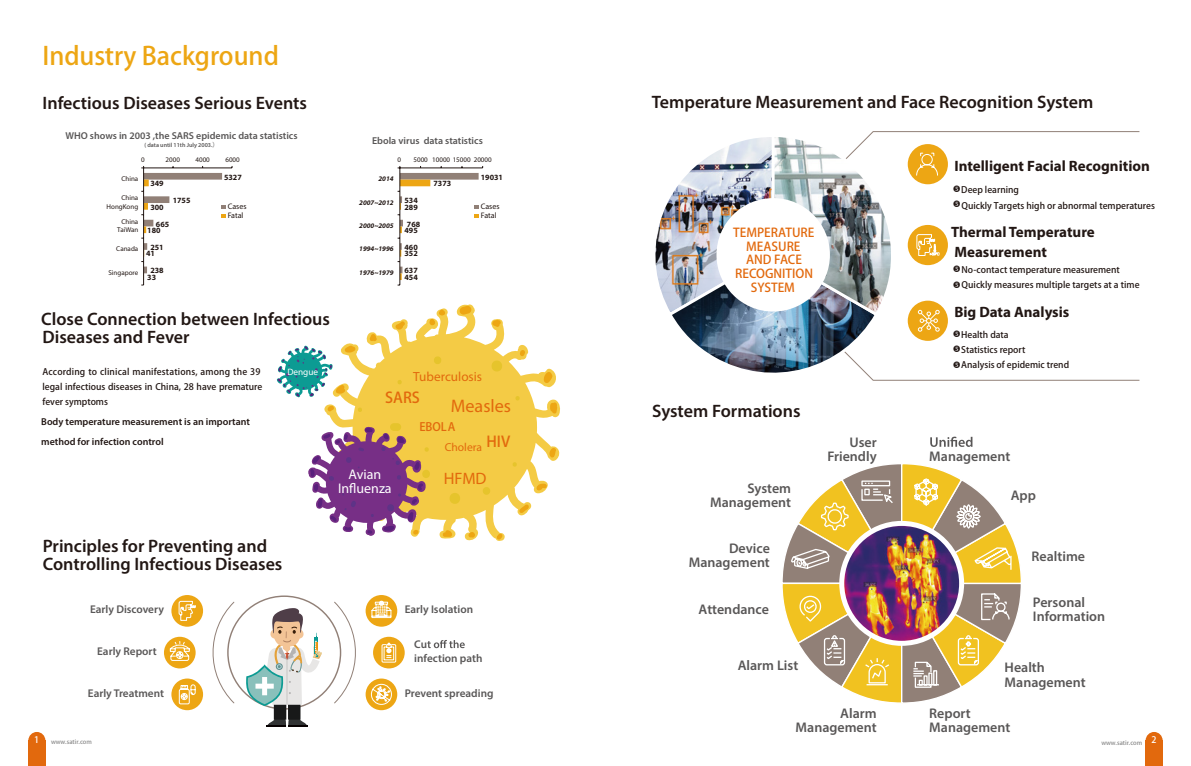
<style>
.page{position:relative;width:1191px;height:766px;background:#fff}
.page>*{position:absolute;margin:0;border:0;box-sizing:border-box;transform-origin:0 0}
.t1{font:25px "Source Han Sans CN Heavy G Bpc EUC H";color:#eda614}
.t2{font:18.2px "Myriad Pro";color:#e2690d}
.t3{font:600 18px/18px "Myriad Pro";color:#221714}
.t4{font:16.5px "Myriad Pro";color:#e2690d}
.t5{font:700 15px/20.1px "Myriad Pro";color:#221714}
.t6{font:14.9px "Myriad Pro Black G Bpc EUC H";color:#e2690d}
.t7{font:600 14px/14.4px "Myriad Pro";color:#595757;text-align:right}
.t8{font:14px/14px "Myriad Pro";color:#fff;text-align:center}
.t9{font:13.2px "Myriad Pro";color:#e2690d}
.t10{font:12.2px/13.8px "Myriad Pro Black Semi Cn G Bpc EUC H";color:#e2690d;text-align:center}
.t11{font:11.6px "Myriad Pro";color:#e2690d}
.t12{font:11.6px "Myriad Pro Black G Bpc EUC H";color:#e2690d}
.t13{font:600 11.2px/13.5px "Myriad Pro";color:#595757}
.t14{font:600 10px "Myriad Pro";color:#595757}
.t15{font:600 10px/19.6px "Myriad Pro";color:#221714}
.t16{font:9.2px "Myriad Pro";color:#fff}
.t17{font:9px/15px "Myriad Pro Light G Bpc EUC H";color:#221714}
.t18{font:9px "Lato Bold G Bpc EUC H";color:#fff}
.t19{font:700 8px/6.5px "Myriad Pro";color:#221714}
.t20{font:8px/9.2px "Myriad Pro";color:#221714}
.t21{font:7px/8.4px "Myriad Pro";color:#221714;text-align:right}
.t22{font:italic 700 7px "Myriad Pro";color:#221714}
.t23{font:6px "Lato Bold G Bpc EUC H";color:#898989}
.t24{font:600 6px "Myriad Pro";color:#595757}
.s1{font-family:"Source Han Sans CN Medium G Bpc EUC H";font-weight:400}
</style>
<div class="page">
<svg style="left:1145px;top:731px;width:17px;height:17px"></svg>
<div style="left:1145px;top:740px;width:17px;height:25px;background:#e2690d"></div>
<svg style="left:28px;top:731px;width:17px;height:17px"></svg>
<div style="left:28px;top:740px;width:17px;height:25px;background:#e2690d"></div>
<svg style="left:782px;top:464px;width:239px;height:239px"></svg>
<svg style="left:930px;top:436px;width:42px;height:11px"></svg>
<hr style="left:144px;top:168px;width:88px;height:1px;background:#221714">
<svg style="left:141px;top:166px;width:85px;height:120px"></svg>
<svg style="left:397px;top:166px;width:86px;height:120px"></svg>
<svg style="left:212px;top:601px;width:144px;height:125px"></svg>
<div style="left:164px;top:636px;width:32px;height:32px;background:#eda614;border-radius:50%"></div>
<svg style="left:169px;top:640px;width:22px;height:21px"></svg>
<div style="left:373px;top:636px;width:32px;height:32px;background:#eda614;border-radius:50%"></div>
<svg style="left:381px;top:642px;width:16px;height:21px"></svg>
<div style="left:171px;top:678px;width:32px;height:32px;background:#eda614;border-radius:50%"></div>
<svg style="left:178px;top:684px;width:18px;height:20px"></svg>
<svg style="left:365px;top:678px;width:32px;height:32px"></svg>
<svg style="left:370px;top:683px;width:22px;height:22px"></svg>
<div style="left:171px;top:595px;width:32px;height:31px;background:#eda614;border-radius:50%"></div>
<svg style="left:178px;top:600px;width:18px;height:21px"></svg>
<div style="left:365px;top:595px;width:32px;height:31px;background:#eda614;border-radius:50%"></div>
<svg style="left:371px;top:600px;width:21px;height:18px"></svg>
<svg style="left:427px;top:640px;width:38px;height:8px"></svg>
<svg style="left:324px;top:304px;width:236px;height:236px;fill:#f4cb45"></svg>
<svg style="left:459px;top:305px;width:13px;height:10px"></svg>
<svg style="left:492px;top:320px;width:9px;height:7px"></svg>
<svg style="left:519px;top:350px;width:6px;height:6px"></svg>
<svg style="left:429px;top:309px;width:16px;height:16px"></svg>
<svg style="left:395px;top:320px;width:11px;height:9px"></svg>
<svg style="left:369px;top:334px;width:8px;height:7px"></svg>
<svg style="left:327px;top:405px;width:7px;height:6px"></svg>
<svg style="left:442px;top:530px;width:10px;height:6px"></svg>
<svg style="left:468px;top:531px;width:7px;height:6px"></svg>
<svg style="left:496px;top:533px;width:6px;height:6px"></svg>
<svg style="left:519px;top:504px;width:10px;height:9px"></svg>
<svg style="left:536px;top:483px;width:11px;height:7px"></svg>
<svg style="left:549px;top:447px;width:7px;height:10px"></svg>
<svg style="left:550px;top:402px;width:7px;height:12px"></svg>
<svg style="left:490px;top:360px;width:14px;height:11px"></svg>
<svg style="left:432px;top:356px;width:10px;height:8px"></svg>
<svg style="left:448px;top:493px;width:14px;height:10px"></svg>
<svg style="left:481px;top:487px;width:10px;height:7px"></svg>
<svg style="left:512px;top:462px;width:5px;height:4px"></svg>
<svg style="left:515px;top:396px;width:5px;height:4px"></svg>
<svg style="left:357px;top:407px;width:6px;height:5px"></svg>
<svg style="left:397px;top:380px;width:5px;height:4px"></svg>
<div style="left:422px;top:469px;width:8px;height:9px;background:#e9c533;border-radius:4px"></div>
<div style="left:390px;top:423px;width:11px;height:8px;background:#e6c42c;border-radius:4px"></div>
<svg style="left:543px;top:371px;width:9px;height:13px"></svg>
<svg style="left:308px;top:426px;width:121px;height:109px"></svg>
<svg style="left:277px;top:345px;width:79px;height:52px"></svg>
<svg style="left:839px;top:520px;width:125px;height:125px"></svg>
<img style="left:844px;top:525px;width:115px;height:115px;border-radius:57px">
<img style="left:655px;top:131px;width:485px;height:250px">
<h1 class="t1" style="left:43px;top:40px;width:238px">Industry Background</h1>
<h3 class="t3" style="left:43px;top:94px;width:266px">Infectious Diseases Serious Events</h3>
<p class="t14" style="left:65px;top:129px;width:234px">WHO shows in 2003 ,the SARS epidemic data statistics</p>
<p class="t24" style="left:144px;top:141px;width:76px">( data until 11th July 2003.<span class="s1">）</span></p>
<p class="t14" style="left:372px;top:134px;width:112px">Ebola virus data statistics</p>
<p class="t21" style="left:141px;top:155px;width:5px">0</p>
<p class="t21" style="left:166px;top:155px;width:16px">2000</p>
<p class="t21" style="left:195px;top:155px;width:16px">4000</p>
<p class="t21" style="left:225px;top:155px;width:16px">6000</p>
<p class="t21" style="left:397px;top:155px;width:5px">0</p>
<p class="t21" style="left:413px;top:155px;width:80px">5000 10000 15000 20000</p>
<p class="t19" style="left:224px;top:174px;width:19px">5327</p>
<p class="t19" style="left:150px;top:180px;width:15px">349</p>
<p class="t19" style="left:173px;top:197px;width:19px">1755</p>
<p class="t19" style="left:156px;top:198px;width:15px;line-height:16.8px;text-indent:-6px">300<br>665</p>
<p class="t19" style="left:147px;top:222px;width:18px;line-height:16.8px;text-align:center">180<br>251</p>
<p class="t19" style="left:150px;top:245px;width:15px;line-height:16.8px;text-indent:-4px">41<br>238</p>
<p class="t19" style="left:147px;top:273px;width:10px">33</p>
<p class="t19" style="left:481px;top:174px;width:24px">19031</p>
<p class="t21" style="left:121px;top:174px;width:18px">China</p>
<p class="t22" style="left:378px;top:174px;width:17px">2014</p>
<p class="t22" style="left:359px;top:198px;width:36px">2007~2012</p>
<p class="t22" style="left:359px;top:221px;width:36px">2000~2005</p>
<p class="t22" style="left:359px;top:244px;width:36px">1994~1996</p>
<p class="t22" style="left:359px;top:268px;width:36px">1976~1979</p>
<p class="t19" style="left:433px;top:180px;width:19px">7373</p>
<p class="t21" style="left:107px;top:194px;width:33px">China<br>HongKong</p>
<p class="t21" style="left:117px;top:217px;width:22px;text-align:center">China<br>TaiWan</p>
<p class="t21" style="left:116px;top:244px;width:24px">Canada</p>
<p class="t21" style="left:108px;top:268px;width:31px">Singapore</p>
<p class="t19" style="left:404px;top:197px;width:15px">534<br>289</p>
<p class="t19" style="left:404px;top:220px;width:17px">768<br>495</p>
<p class="t19" style="left:404px;top:243px;width:15px">460<br>352</p>
<p class="t19" style="left:404px;top:267px;width:15px">637<br>454</p>
<p class="t20" style="left:228px;top:202px;width:20px">Cases<br>Fatal</p>
<p class="t20" style="left:481px;top:202px;width:20px">Cases<br>Fatal</p>
<h3 class="t3" style="left:41px;top:309px;width:290px">Close Connection between Infectious</h3>
<h3 class="t3" style="left:43px;top:327px;width:149px">Diseases and Fever</h3>
<p class="t17" style="left:43px;top:364px;width:221px">According to clinical manifestations, among the 39 legal infectious diseases in China, 28 have premature fever symptoms</p>
<p class="t15" style="left:41px;top:411px;width:210px">Body temperature measurement is an important method for infection control</p>
<p class="t16" style="left:287px;top:366px;width:32px">Dengue</p>
<h3 class="t3" style="left:43px;top:536px;width:241px">Principles for Preventing and<br>Controlling Infectious Diseases</h3>
<p class="t13" style="left:90px;top:601px;width:75px">Early Discovery</p>
<p class="t13" style="left:97px;top:644px;width:61px">Early Report</p>
<p class="t13" style="left:88px;top:686px;width:78px">Early Treatment</p>
<h3 class="t9" style="left:413px;top:368px;width:70px">Tuberculosis</h3>
<h2 class="t2" style="left:451px;top:394px;width:62px">Measles</h2>
<p class="t11" style="left:445px;top:439px;width:67px">Cholera <sup>HIV</sup></p>
<h3 class="t4" style="left:444px;top:468px;width:44px">HFMD</h3>
<h3 class="t6" style="left:385px;top:389px;width:36px">SARS</h3>
<p class="t12" style="left:419px;top:419px;width:37px">EBOLA</p>
<h3 class="t8" style="left:338px;top:466px;width:55px">Avian<br>Influenza</h3>
<p class="t13" style="left:405px;top:601px;width:70px">Early Isolation</p>
<p class="t13" style="left:414px;top:637px;width:70px">Cu<br>infection path</p>
<p class="t13" style="left:405px;top:686px;width:90px">Prevent spreading</p>
<h3 class="t3" style="left:652px;top:93px;width:443px">Temperature Measurement and Face Recognition System</h3>
<h3 class="t10" style="left:733px;top:225px;width:83px">TEMPERATURE<br>MEASURE<br>AND FACE<br>RECOGNITION<br>SYSTEM</h3>
<h3 class="t3" style="left:652px;top:401px;width:150px">System Formations</h3>
<h3 class="t7" style="left:710px;top:480px;width:83px">System<br>Management</h3>
<h3 class="t7" style="left:689px;top:540px;width:83px">Device<br>Management</h3>
<h3 class="t7" style="left:698px;top:601px;width:72px">Attendance</h3>
<h3 class="t7" style="left:737px;top:657px;width:62px">Alarm List</h3>
<h3 class="t7" style="left:827px;top:434px;width:51px">User<br>Friendly</h3>
<h3 class="t5" style="left:954px;top:155px;width:197px">Intelligent Facial Recognition</h3>
<p class="t17" style="left:961px;top:198px;width:195px">Quickly Targets high or abnormal temperatures</p>
<p class="t17" style="left:961px;top:182px;width:59px">Deep learning</p>
<h3 class="t5" style="left:951px;top:222px;width:145px">Thermal Temperature<br>Measurement</h3>
<p class="t17" style="left:961px;top:262px;width:160px">No-contact temperature measurement</p>
<p class="t17" style="left:961px;top:277px;width:179px">Quickly measures multiple targets at a time</p>
<h3 class="t5" style="left:954px;top:301px;width:117px">Big Data Analysis</h3>
<p class="t17" style="left:961px;top:327px;width:109px">Health data<br>Statistics report<br>Analysis of epidemic trend</p>
<h3 class="t7" style="left:929px;top:449px;width:83px">Management</h3>
<h3 class="t7" style="left:1010px;top:488px;width:27px">App</h3>
<h3 class="t7" style="left:1031px;top:549px;width:55px">Realtime</h3>
<h3 class="t7" style="left:1033px;top:594px;width:74px;text-align:left">Personal<br>Information</h3>
<h3 class="t7" style="left:1004px;top:659px;width:83px;text-align:left">Health<br>Management</h3>
<h3 class="t7" style="left:795px;top:705px;width:83px">Alarm<br>Management</h3>
<h3 class="t7" style="left:929px;top:705px;width:83px;text-align:left">Report<br>Management</h3>
<p class="t18" style="left:34px;top:734px;width:7px">1</p>
<p class="t23" style="left:51px;top:737px;width:42px">www.satir.com</p>
<p class="t23" style="left:1101px;top:739px;width:57px">www.satir.com <sup>2</sup></p>
</div>
